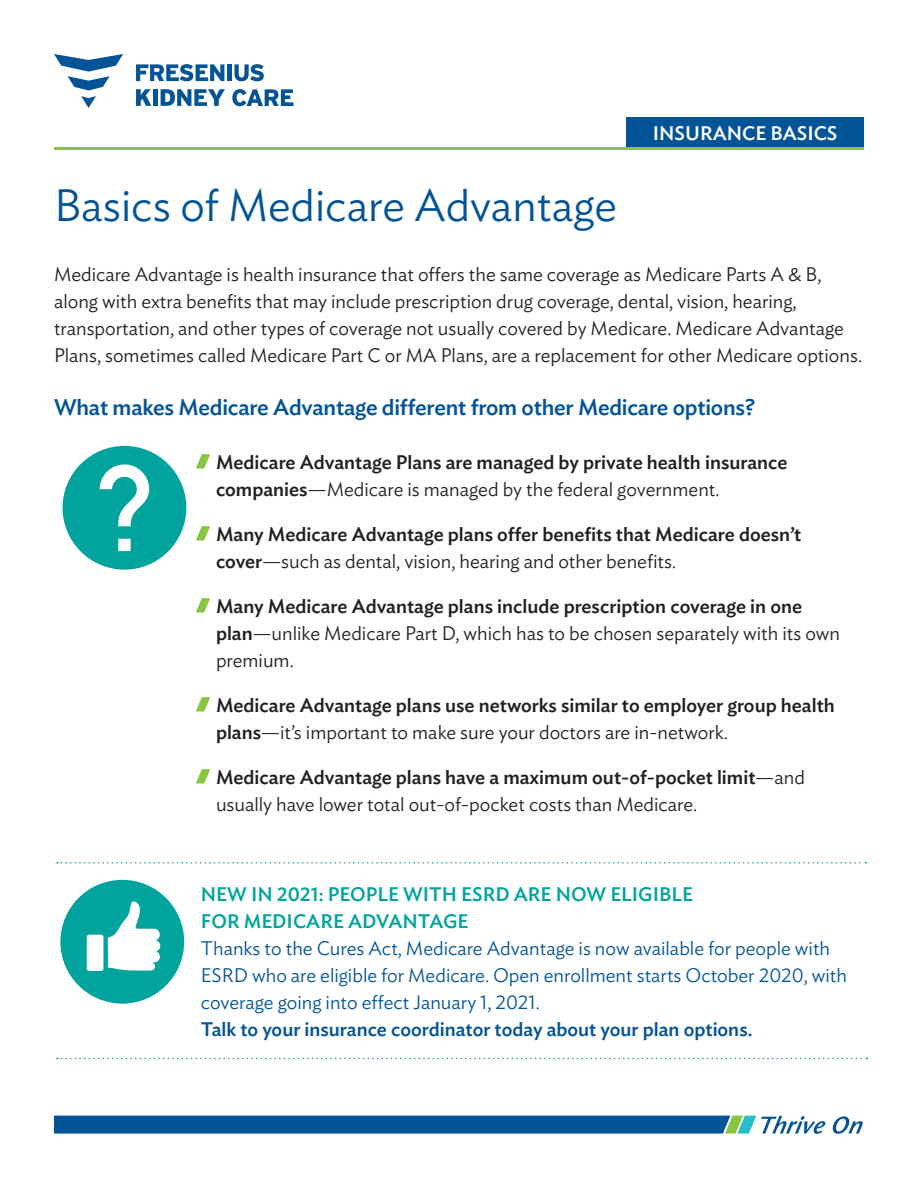
<style>
.page{position:relative;width:918px;height:1188px;background:#fff}
.page>*{position:absolute;margin:0;border:0;box-sizing:border-box;transform-origin:0 0}
.t1{font:300 45px "Ideal Sans";color:#035496}
.t2{font:500 22.5px "Ideal Sans";letter-spacing:-.01em;color:#035496}
.Bullet{font:500 19.5px/27px "Ideal Sans";color:#231f20}
.Body{font:300 19.5px/27px "Ideal Sans";color:#231f20}
.t3{font:300 19.5px/27px "Ideal Sans";color:#035496}
.Bullet-2{font:300 19.5px/27px "Ideal Sans";color:#231f20}
.t4{font:500 19.5px "Ideal Sans";color:#fff}
.s1{font-weight:300}
.s2{font-weight:500}
.s3{font-weight:500;color:#00a49d}
</style>
<div class="page">
<hr style="left:54px;top:147px;width:810px;height:3px;background:#89c541">
<svg style="left:54px;top:54px;width:69px;height:54px"></svg>
<svg style="left:136px;top:64px;width:88px;height:17px"></svg>
<div style="left:227px;top:64px;width:5px;height:17px;background:#035496"></div>
<svg style="left:234px;top:64px;width:30px;height:17px"></svg>
<svg style="left:232px;top:89px;width:62px;height:17px"></svg>
<svg style="left:136px;top:89px;width:15px;height:17px"></svg>
<hr style="left:153px;top:89px;width:4px;height:17px;background:#035496">
<svg style="left:161px;top:89px;width:64px;height:17px"></svg>
<div style="left:626px;top:117px;width:238px;height:30px;background:#035496"></div>
<svg style="left:832px;top:1116px;width:31px;height:18px"></svg>
<svg style="left:54px;top:1116px;width:772px;height:18px;background:#1d679f"></svg>
<svg style="left:196px;top:454px;width:14px;height:15px"></svg>
<svg style="left:196px;top:526px;width:14px;height:15px"></svg>
<svg style="left:196px;top:598px;width:14px;height:15px"></svg>
<svg style="left:196px;top:697px;width:14px;height:15px"></svg>
<svg style="left:196px;top:769px;width:14px;height:15px"></svg>
<svg style="left:57px;top:862px;width:809px;height:2px"></svg>
<svg style="left:57px;top:1058px;width:810px;height:1px"></svg>
<div style="left:60px;top:880px;width:124px;height:124px;background:#00a49d;border-radius:50%"></div>
<svg style="left:108px;top:901px;width:52px;height:70px"></svg>
<div style="left:87px;top:935px;width:16px;height:36px;background:#fff;border-radius:2px"></div>
<svg style="left:63px;top:446px;width:123px;height:124px"></svg>
<p class="t4" style="left:653px;top:118px;width:186px">INSURANCE BASICS</p>
<h1 class="t1" style="left:54px;top:170px;width:565px">Basics of Medicare Advantage</h1>
<p class="Body" style="left:54px;top:259px;width:810px">Medicare Advantage is health insurance that offers the same coverage as Medicare Parts A &amp; B, along with extra benefits that may include prescription drug coverage, dental, vision, hearing, transportation, and other types of coverage not usually covered by Medicare. Medicare Advantage Plans, sometimes called Medicare Part C or MA Plans, are a replacement for other Medicare options.</p>
<p class="t2" style="left:54px;top:389px;width:703px">What makes Medicare Advantage different from other Medicare options?</p>
<p class="Bullet" style="left:216px;top:447px;width:573px">Medicare Advantage Plans are managed by private health insurance companies<span class="s1">—Medicare is managed by the federal government.</span></p>
<p class="Bullet" style="left:216px;top:519px;width:587px">Many Medicare Advantage plans offer benefits that Medicare doesn’t cover<span class="s1">—such as dental, vision, hearing and other benefits.</span></p>
<p class="Bullet-2" style="left:216px;top:591px;width:626px"><span class="s2">Many Medicare Advantage plans include prescription coverage in one plan</span>—unlike Medicare Part D, which has to be chosen separately with its own premium.</p>
<p class="Bullet" style="left:216px;top:690px;width:620px">Medicare Advantage plans use networks similar to employer group health plans<span class="s1">—it’s important to make sure your doctors are in-network.</span></p>
<p class="Bullet-2" style="left:216px;top:762px;width:591px"><span class="s2">Medicare Advantage plans have a maximum out-of-pocket limit</span>—and usually have lower total out-of-pocket costs than Medicare.</p>
<p class="t3" style="left:201px;top:879px;width:648px"><span class="s3">NEW IN 2021: PEOPLE WITH ESRD ARE NOW ELIGIBLE<br>FOR MEDICARE ADVANTAGE<br></span>Thanks to the Cures Act, Medicare Advantage is now available for people with ESRD who are eligible for Medicare. Open enrollment starts October 2020, with coverage going into effect January 1, 2021.<br><span class="s2">Talk to your insurance coordinator today about your plan options.</span></p>
</div>
